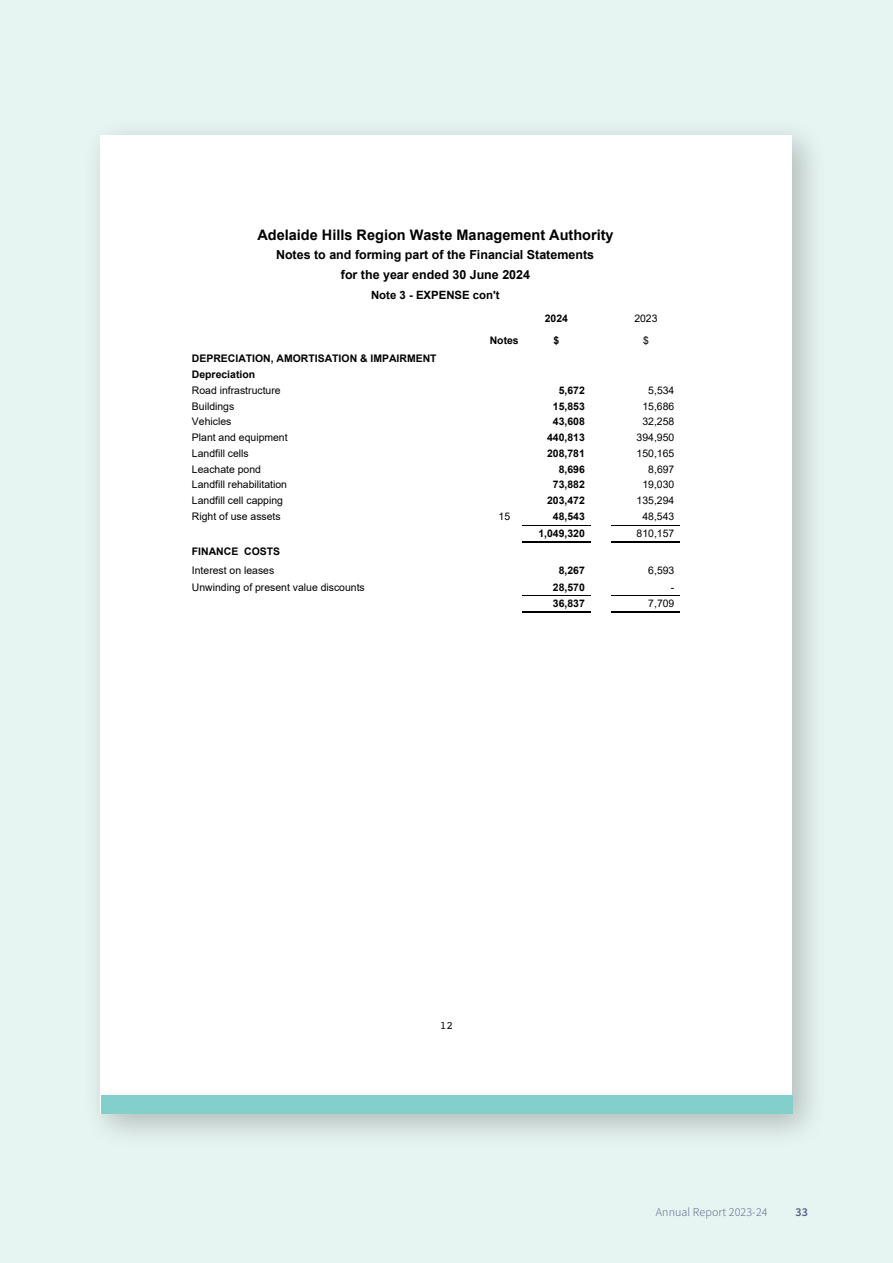
<style>
.page{position:relative;width:893px;height:1263px;background:#e6f4f2}
.page>*{position:absolute;margin:0;border:0;box-sizing:border-box;transform-origin:0 0}
.t1{font:700 14.55px "Arial";color:#000}
.t2{font:700 12.45px/19.8px "Arial";color:#000;text-align:center}
.t3{font:12px "Source Sans Variable";letter-spacing:.01em;color:#535d86}
.t4{font:700 11.4px "Arial";color:#000}
.t5{font:11.25px "Courier";color:#000}
.t6{font:10.5px "Arial";color:#000}
.t7{font:700 10.5px/15.8px "Arial";color:#000}
</style>
<div class="page">
<div style="left:82px;top:116px;width:747px;height:1034px;background:#000;opacity:.23"></div>
<div style="left:101px;top:135px;width:691px;height:979px;background:#fff"></div>
<hr style="left:522px;top:524px;width:68px;height:1px;background:#000">
<hr style="left:522px;top:541px;width:68px;height:2px;background:#000">
<hr style="left:522px;top:595px;width:68px;height:1px;background:#000">
<hr style="left:522px;top:611px;width:68px;height:2px;background:#000">
<hr style="left:612px;top:524px;width:68px;height:1px;background:#000">
<hr style="left:612px;top:541px;width:68px;height:2px;background:#000">
<hr style="left:612px;top:595px;width:68px;height:1px;background:#000">
<hr style="left:612px;top:611px;width:68px;height:2px;background:#000">
<div style="left:101px;top:1095px;width:691px;height:19px;background:#82cfcb"></div>
<h1 class="t1" style="left:257px;top:225px;width:358px">Adelaide Hills Region Waste Management Authority</h1>
<p class="t2" style="left:276px;top:245px;width:320px">Notes to and forming part of the Financial Statements for the year ended 30 June 2024</p>
<p class="t4" style="left:371px;top:287px;width:130px">Note 3 - EXPENSE con't</p>
<p class="t7" style="left:545px;top:310px;width:25px">2024</p>
<p class="t6" style="left:634px;top:311px;width:25px">2023</p>
<p class="t7" style="left:490px;top:332px;width:30px">Notes</p>
<p class="t7" style="left:554px;top:332px;width:7px">$</p>
<p class="t6" style="left:643px;top:333px;width:7px">$</p>
<p class="t7" style="left:192px;top:351px;width:246px">DEPRECIATION, AMORTISATION &amp; IMPAIRMENT<br>Depreciation</p>
<p class="t6" style="left:192px;top:383px;width:90px">Road infrastructure</p>
<p class="t7" style="left:559px;top:382px;width:28px">5,672</p>
<p class="t6" style="left:648px;top:383px;width:28px">5,534</p>
<p class="t6" style="left:192px;top:399px;width:44px">Buildings</p>
<p class="t7" style="left:553px;top:398px;width:33px">15,853</p>
<p class="t6" style="left:642px;top:399px;width:33px">15,686</p>
<p class="t6" style="left:192px;top:414px;width:41px">Vehicles</p>
<p class="t7" style="left:553px;top:414px;width:33px">43,608</p>
<p class="t6" style="left:642px;top:414px;width:33px">32,258</p>
<p class="t6" style="left:192px;top:430px;width:97px">Plant and equipment</p>
<p class="t7" style="left:547px;top:430px;width:39px">440,813</p>
<p class="t6" style="left:637px;top:430px;width:39px">394,950</p>
<p class="t6" style="left:192px;top:446px;width:58px">Landfill cells</p>
<p class="t7" style="left:547px;top:445px;width:39px">208,781</p>
<p class="t6" style="left:637px;top:446px;width:39px">150,165</p>
<p class="t6" style="left:192px;top:462px;width:71px">Leachate pond</p>
<p class="t7" style="left:559px;top:461px;width:28px">8,696</p>
<p class="t6" style="left:648px;top:462px;width:28px">8,697</p>
<p class="t6" style="left:192px;top:477px;width:97px">Landfill rehabilitation</p>
<p class="t7" style="left:553px;top:477px;width:33px">73,882</p>
<p class="t6" style="left:642px;top:477px;width:33px">19,030</p>
<p class="t6" style="left:192px;top:493px;width:93px">Landfill cell capping</p>
<p class="t7" style="left:547px;top:493px;width:39px">203,472</p>
<p class="t6" style="left:637px;top:493px;width:39px">135,294</p>
<p class="t6" style="left:192px;top:509px;width:90px">Right of use assets</p>
<p class="t6" style="left:499px;top:509px;width:13px">15</p>
<p class="t7" style="left:553px;top:509px;width:33px">48,543</p>
<p class="t6" style="left:642px;top:509px;width:33px">48,543</p>
<p class="t7" style="left:538px;top:526px;width:48px">1,049,320</p>
<p class="t6" style="left:637px;top:526px;width:39px">810,157</p>
<p class="t7" style="left:192px;top:544px;width:90px">FINANCE COSTS</p>
<p class="t6" style="left:192px;top:563px;width:84px">Interest on leases</p>
<p class="t7" style="left:559px;top:562px;width:28px">8,267</p>
<p class="t6" style="left:648px;top:563px;width:28px">6,593</p>
<p class="t6" style="left:192px;top:580px;width:174px">Unwinding of present value discounts</p>
<p class="t7" style="left:553px;top:579px;width:33px">28,570</p>
<p class="t6" style="left:671px;top:580px;width:5px">-</p>
<p class="t7" style="left:553px;top:596px;width:33px">36,837</p>
<p class="t6" style="left:648px;top:596px;width:28px">7,709</p>
<p class="t5" style="left:440px;top:1017px;width:15px">12</p>
<p class="t3" style="left:656px;top:1205px;width:113px">Annual Report 2023-24</p>
<p class="t3" style="left:795px;top:1205px;width:14px">33</p>
</div>
